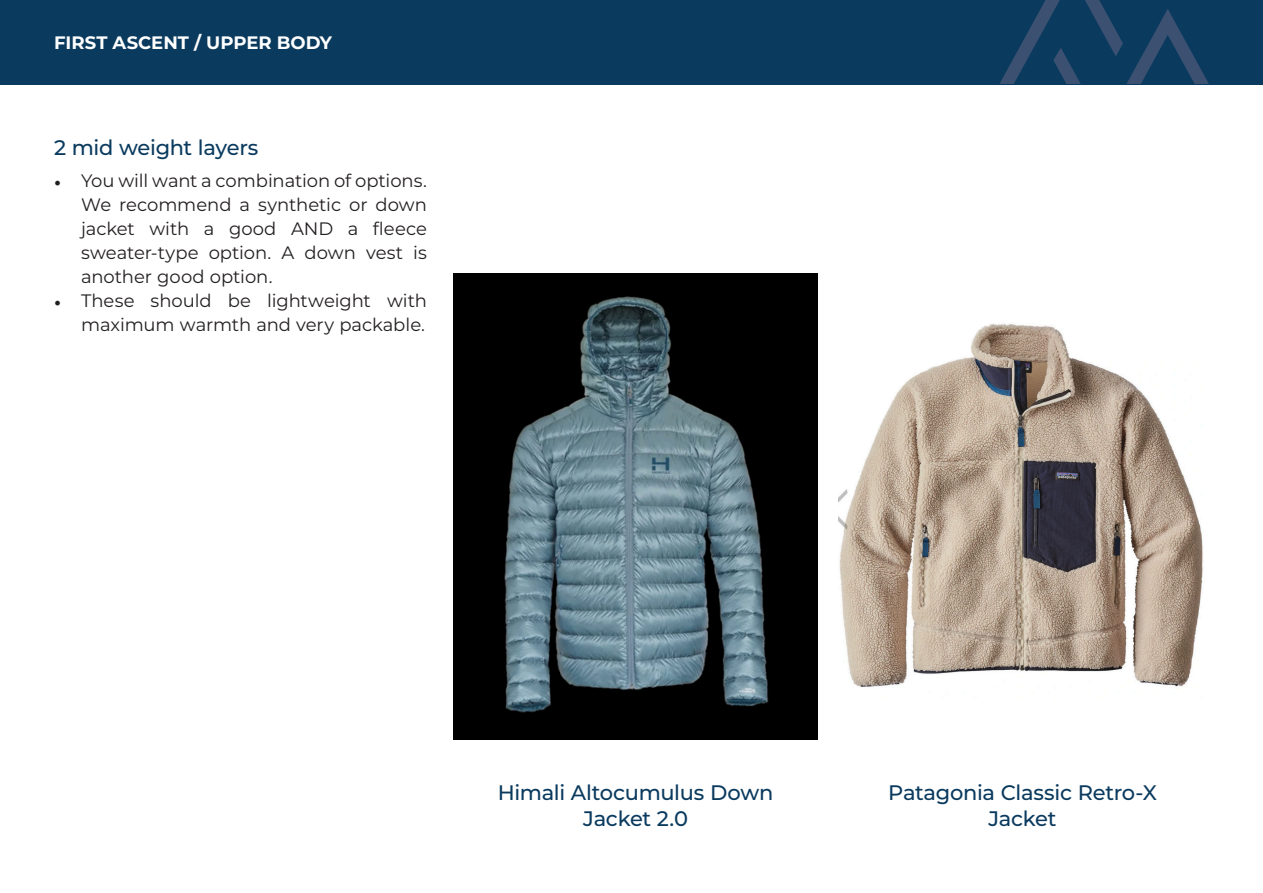
<style>
.page{position:relative;width:1263px;height:893px;background:#fff}
.page>*{position:absolute;margin:0;border:0;box-sizing:border-box;transform-origin:0 0}
.t1{font:500 21px/25.2px "Montserrat";letter-spacing:-.015em;color:#0a3a5e;text-align:center}
.t2{font:18px/24px "Montserrat";letter-spacing:-.005em;color:#231f20;text-align:justify}
.t3{font:700 18px "Montserrat";color:#fff}
.s1{font-family:"Minion Pro"}
</style>
<div class="page">
<div style="left:0;top:0;width:1263px;height:84px;background:#0a3a5e"></div>
<svg style="left:999px;top:0;width:210px;height:84px"></svg>
<img style="left:453px;top:273px;width:365px;height:466px">
<img style="left:838px;top:323px;width:365px;height:364px">
<p class="t3" style="left:54px;top:30px;width:280px">FIRST ASCENT / UPPER BODY</p>
<p class="t1" style="left:54px;top:134px;width:206px">2 mid weight layers</p>
<p class="t2" style="left:81px;top:168px;width:347px;text-indent:-27px"><span class="s1">•</span> You will want a combination of options.<br>We recommend a synthetic or down jacket with a good AND a fleece sweater-type option. A down vest is another good option.</p>
<p class="t2" style="left:54px;top:288px;width:374px;text-align:right"><span class="s1">•</span> These should be lightweight with maximum warmth and very packable.</p>
<p class="t1" style="left:498px;top:779px;width:277px">Himali Altocumulus Down<br>Jacket 2.0</p>
<p class="t1" style="left:888px;top:779px;width:270px">Patagonia Classic Retro-X<br>Jacket</p>
</div>
